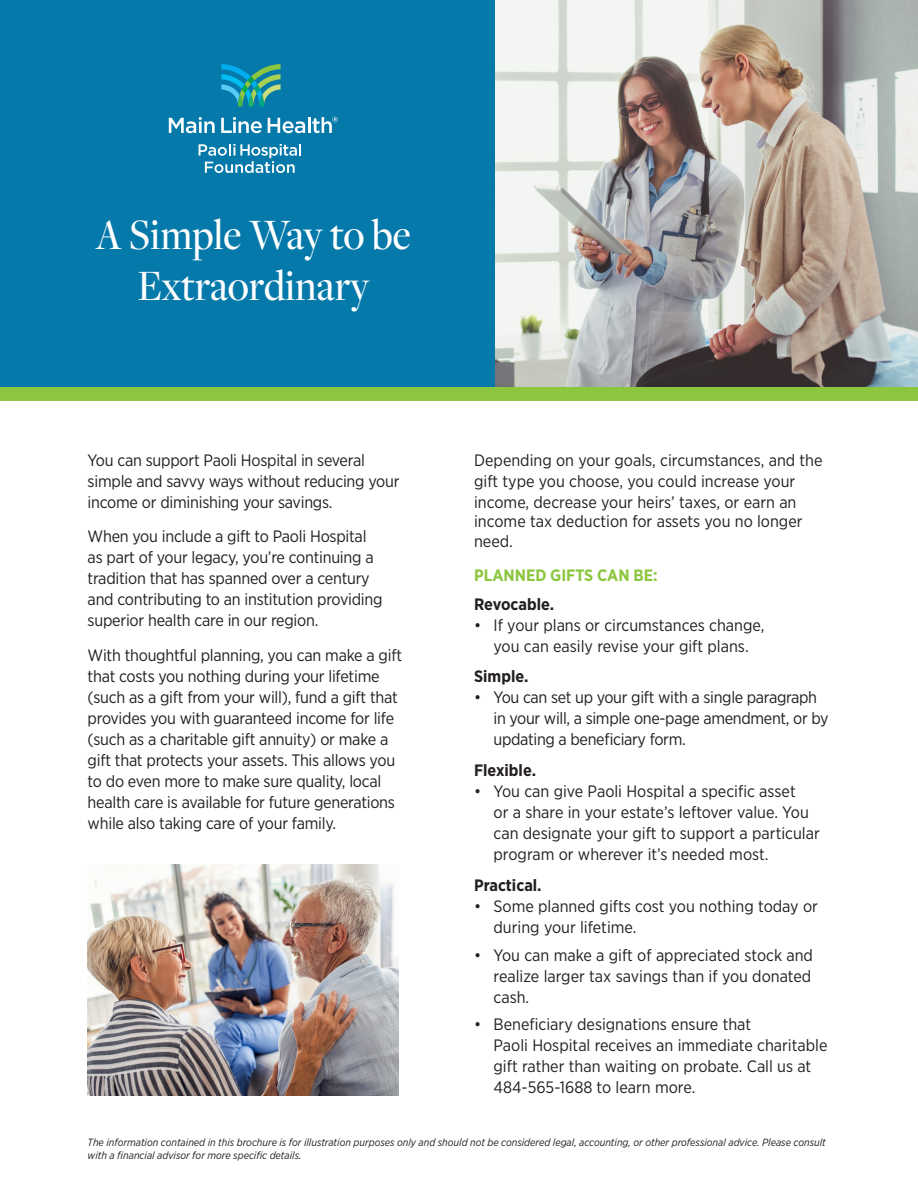
<style>
.page{position:relative;width:918px;height:1188px;background:#fff}
.page>*{position:absolute;margin:0;border:0;box-sizing:border-box;transform-origin:0 0}
.t1{font:500 45px/51px "Freight Disp Pro";color:#fff;text-align:center;scale:.93 1}
.t2{font:16.5px/21px "Gotham Narrow";letter-spacing:-.015em;color:#231f20}
.t3{font:700 16.5px "Gotham Narrow";color:#231f20}
.t4{font:700 16.5px "Gotham Narrow";color:#8bc63e}
.t5{font:italic 10.5px/13.5px "Gotham Narrow";color:#231f20}
</style>
<div class="page">
<div style="left:0;top:0;width:918px;height:387px;background:#0579a9"></div>
<div style="left:0;top:387px;width:918px;height:14px;background:#8bc63e"></div>
<img style="left:496px;top:0;width:422px;height:387px">
<img style="left:88px;top:864px;width:311px;height:232px">
<svg style="left:199px;top:144px;width:102px;height:29px"></svg>
<svg style="left:169px;top:117px;width:46px;height:16px"></svg>
<svg style="left:221px;top:117px;width:41px;height:16px"></svg>
<svg style="left:268px;top:117px;width:70px;height:16px"></svg>
<svg style="left:221px;top:64px;width:60px;height:42px"></svg>
<p class="t1" style="left:96px;top:207px;width:340px">A Simple Way to be<br>Extraordinary</p>
<p class="t2" style="left:88px;top:449px;width:313px">You can support Paoli Hospital in several simple and savvy ways without reducing your income or diminishing your savings.</p>
<p class="t2" style="left:88px;top:526px;width:296px">When you include a gift to Paoli Hospital as part of your legacy, you’re continuing a tradition that has spanned over a century and contributing to an institution providing superior health care in our region.</p>
<p class="t2" style="left:88px;top:644px;width:316px">With thoughtful planning, you can make a gift that costs you nothing during your lifetime (such as a gift from your will), fund a gift that provides you with guaranteed income for life (such as a charitable gift annuity) or make a gift that protects your assets. This allows you to do even more to make sure quality, local health care is available for future generations while also taking care of your family.</p>
<p class="t2" style="left:474px;top:449px;width:350px;line-height:20.4px">Depending on your goals, circumstances, and the gift type you choose, you could increase your income, decrease your heirs’ taxes, or earn an income tax deduction for assets you no longer need.</p>
<p class="t4" style="left:474px;top:564px;width:185px">PLANNED GIFTS CAN BE:</p>
<p class="t3" style="left:474px;top:593px;width:82px">Revocable.</p>
<p class="t2" style="left:474px;top:614px;width:292px;text-align:center">• If your plans or circumstances change, you can easily revise your gift plans.</p>
<p class="t3" style="left:474px;top:666px;width:56px">Simple.</p>
<p class="t2" style="left:494px;top:687px;width:337px;text-indent:-19px">• You can set up your gift with a single paragraph in your will, a simple one-page amendment, or by updating a beneficiary form.</p>
<p class="t3" style="left:474px;top:760px;width:63px">Flexible.</p>
<p class="t2" style="left:494px;top:781px;width:328px;text-indent:-19px">• You can give Paoli Hospital a specific asset<br>or a share in your estate’s leftover value. You can designate your gift to support a particular program or wherever it’s needed most.</p>
<p class="t3" style="left:474px;top:874px;width:69px">Practical.</p>
<p class="t2" style="left:494px;top:895px;width:326px;text-indent:-19px">• Some planned gifts cost you nothing today or during your lifetime.</p>
<p class="t2" style="left:494px;top:944px;width:321px;text-align:justify;text-indent:-19px">• You can make a gift of appreciated stock and realize larger tax savings than if you donated cash.</p>
<p class="t2" style="left:494px;top:1014px;width:335px;text-indent:-19px">• Beneficiary designations ensure that<br>Paoli Hospital receives an immediate charitable gift rather than waiting on probate. Call us at 484-565-1688 to learn more.</p>
<p class="t5" style="left:88px;top:1135px;width:740px">The information contained in this brochure is for illustration purposes only and should not be considered legal, accounting, or other professional advice. Please consult with a financial advisor for more specific details.</p>
</div>
